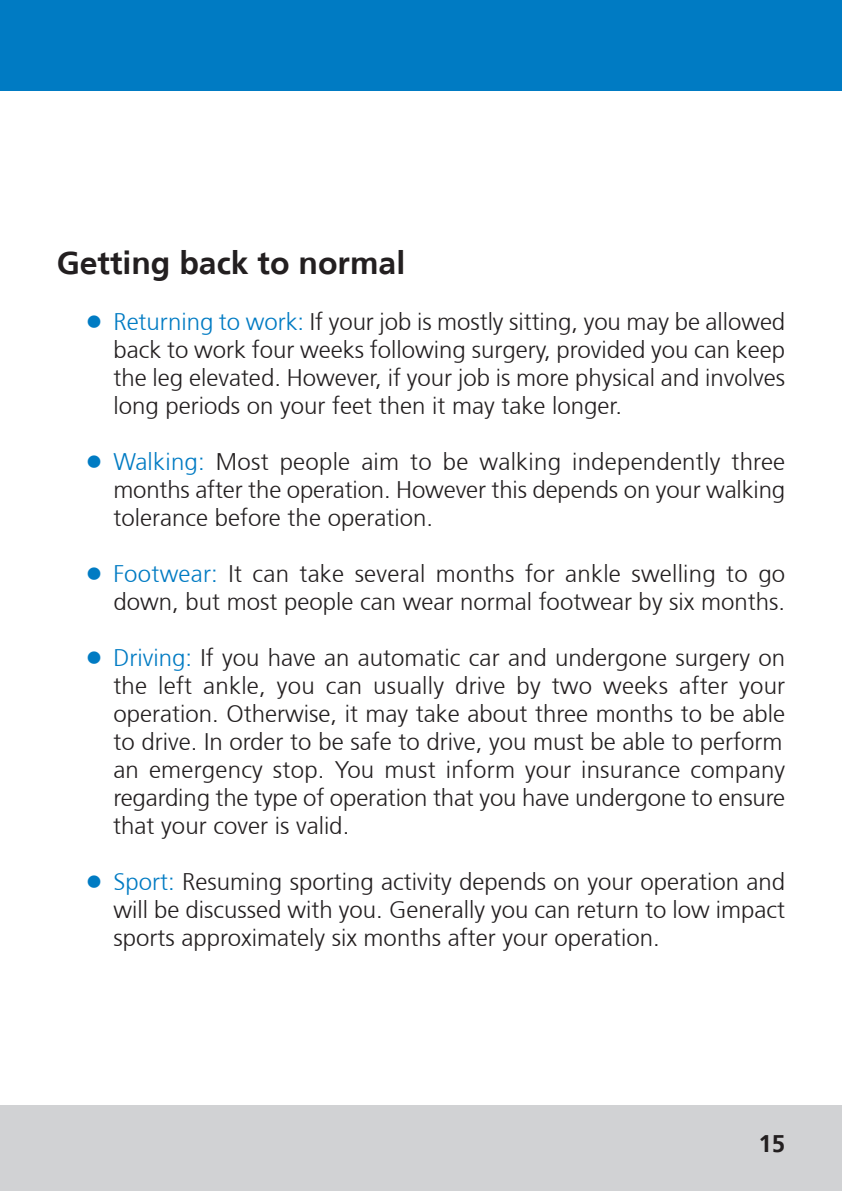
<style>
.page{position:relative;width:842px;height:1191px;background:#fff}
.page>*{position:absolute;margin:0;border:0;box-sizing:border-box;transform-origin:0 0}
.t1{font:700 32px "Frutiger 65";color:#231f20}
.t2{font:300 24px/28px "Frutiger 45";color:#231f20;text-align:justify}
.t3{font:700 24px "Frutiger 65";color:#231f20}
.s1{font-size:36px;color:#007bc3}
.s2{color:#007bc3}
</style>
<div class="page">
<div style="left:0;top:0;width:842px;height:91px;background:#007bc3"></div>
<div style="left:0;top:1106px;width:842px;height:85px;background:#d1d2d4"></div>
<h1 class="t1" style="left:57px;top:244px;width:350px">Getting back to normal</h1>
<p class="t2" style="left:113px;top:308px;width:673px;text-indent:-28px"><span class="s1">•</span> <span class="s2">Returning to work:</span> If your job is mostly sitting, you may be allowed back to work four weeks following surgery, provided you can keep the leg elevated. However, if your job is more physical and involves long periods on your feet then it may take longer.</p>
<p class="t2" style="left:113px;top:448px;width:673px;text-indent:-28px"><span class="s1">•</span> <span class="s2">Walking:</span> Most people aim to be walking independently three months after the operation. However this depends on your walking tolerance before the operation.</p>
<p class="t2" style="left:85px;top:560px;width:702px;text-align:right"><span class="s1">•</span> <span class="s2">Footwear:</span> It can take several months for ankle swelling to go down, but most people can wear normal footwear by six months.</p>
<p class="t2" style="left:113px;top:644px;width:673px;text-indent:-28px"><span class="s1">•</span> <span class="s2">Driving:</span> If you have an automatic car and undergone surgery on the left ankle, you can usually drive by two weeks after your operation. Otherwise, it may take about three months to be able to drive. In order to be safe to drive, you must be able to perform an emergency stop. You must inform your insurance company regarding the type of operation that you have undergone to ensure that your cover is valid.</p>
<p class="t2" style="left:113px;top:868px;width:673px;text-indent:-28px"><span class="s1">•</span> <span class="s2">Sport:</span> Resuming sporting activity depends on your operation and will be discussed with you. Generally you can return to low impact sports approximately six months after your operation.</p>
<p class="t3" style="left:759px;top:1129px;width:28px">15</p>
</div>
